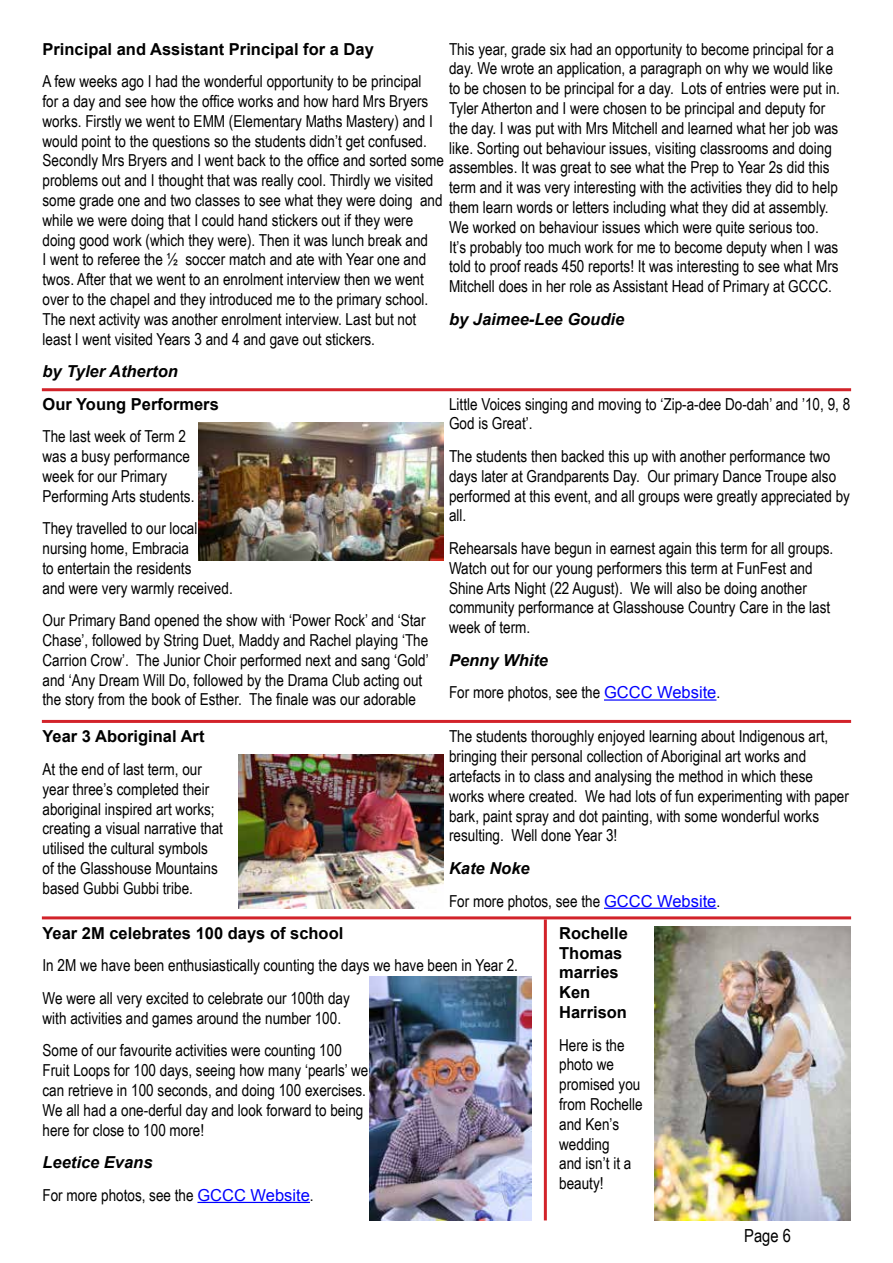
<style>
.page{position:relative;width:893px;height:1263px;background:#fff}
.page>*{position:absolute;margin:0;border:0;box-sizing:border-box;transform-origin:0 0}
.t1{font:18px "Arial Narrow";color:#000}
.t2{font:16.5px/19.8px "Arial Narrow";color:#000}
.t3{font:700 16.5px/19.8px "Arial";color:#000}
.t4{font:italic 700 16.5px "Arial";color:#000}
.s1{font-family:"Arial";color:#00f}
</style>
<div class="page">
<hr style="left:42px;top:388px;width:809px;height:3px;background:#d2232a">
<hr style="left:604px;top:699px;width:112px;height:2px;background:#00f">
<img style="left:198px;top:423px;width:246px;height:138px">
<hr style="left:42px;top:720px;width:809px;height:3px;background:#d2232a">
<hr style="left:604px;top:908px;width:112px;height:1px;background:#00f">
<img style="left:238px;top:755px;width:206px;height:154px">
<hr style="left:42px;top:916px;width:809px;height:3px;background:#d2232a">
<hr style="left:197px;top:1202px;width:113px;height:1px;background:#00f">
<img style="left:655px;top:927px;width:195px;height:293px">
<img style="left:369px;top:977px;width:162px;height:243px">
<hr style="left:544px;top:919px;width:3px;height:301px;background:#d2232a">
<p class="t3" style="left:43px;top:39px;width:333px">Principal and Assistant Principal for a Day</p>
<p class="t2" style="left:43px;top:71px;width:403px">A few weeks ago I had the wonderful opportunity to be principal<br>for a day and see how the office works and how hard Mrs Bryers works. Firstly we went to EMM (Elementary Maths Mastery) and I would point to the questions so the students didn’t get confused.<br>Secondly Mrs Bryers and I went back to the office and sorted some problems out and I thought that was really cool. Thirdly we visited some grade one and two classes to see what they were doing and while we were doing that I could hand stickers out if they were doing good work (which they were). Then it was lunch break and<br>I went to referee the ½ soccer match and ate with Year one and twos. After that we went to an enrolment interview then we went over to the chapel and they introduced me to the primary school.<br>The next activity was another enrolment interview. Last but not least I went visited Years 3 and 4 and gave out stickers.</p>
<p class="t4" style="left:43px;top:360px;width:137px">by Tyler Atherton</p>
<p class="t2" style="left:449px;top:38px;width:392px">This year, grade six had an opportunity to become principal for a day. We wrote an application, a paragraph on why we would like to be chosen to be principal for a day. Lots of entries were put in.<br>Tyler Atherton and I were chosen to be principal and deputy for the day. I was put with Mrs Mitchell and learned what her job was like. Sorting out behaviour issues, visiting classrooms and doing assembles. It was great to see what the Prep to Year 2s did this term and it was very interesting with the activities they did to help them learn words or letters including what they did at assembly.<br>We worked on behaviour issues which were quite serious too.<br>It’s probably too much work for me to become deputy when I was told to proof reads 450 reports! It was interesting to see what Mrs Mitchell does in her role as Assistant Head of Primary at GCCC.</p>
<p class="t4" style="left:449px;top:308px;width:177px">by Jaimee-Lee Goudie</p>
<p class="t3" style="left:43px;top:394px;width:178px">Our Young Performers</p>
<p class="t2" style="left:43px;top:426px;width:153px">The last week of Term 2 was a busy performance week for our Primary<br>Performing Arts students.</p>
<p class="t2" style="left:43px;top:518px;width:192px">They travelled to our local nursing home, Embracia<br>to entertain the residents<br>and were very warmly received.</p>
<p class="t2" style="left:43px;top:610px;width:388px">Our Primary Band opened the show with ‘Power Rock’ and ‘Star Chase’, followed by String Duet, Maddy and Rachel playing ‘The Carrion Crow’. The Junior Choir performed next and sang ‘Gold’ and ‘Any Dream Will Do, followed by the Drama Club acting out the story from the book of Esther. The finale was our adorable</p>
<p class="t3" style="left:43px;top:727px;width:163px">Year 3 Aboriginal Art</p>
<p class="t2" style="left:43px;top:759px;width:182px">At the end of last term, our year three’s completed their aboriginal inspired art works; creating a visual narrative that utilised the cultural symbols of the Glasshouse Mountains based Gubbi Gubbi tribe.</p>
<p class="t2" style="left:449px;top:393px;width:403px">Little Voices singing and moving to ‘Zip-a-dee Do-dah’ and ’10, 9, 8<br>God is Great’.</p>
<p class="t2" style="left:449px;top:446px;width:402px">The students then backed this up with another performance two days later at Grandparents Day. Our primary Dance Troupe also performed at this event, and all groups were greatly appreciated by all.</p>
<p class="t2" style="left:449px;top:538px;width:386px">Rehearsals have begun in earnest again this term for all groups.<br>Watch out for our young performers this term at FunFest and Shine Arts Night (22 August). We will also be doing another community performance at Glasshouse Country Care in the last week of term.</p>
<p class="t4" style="left:449px;top:649px;width:101px">Penny White</p>
<p class="t2" style="left:449px;top:682px;width:273px">For more photos, see the <span class="s1">GCCC Website</span>.</p>
<p class="t2" style="left:449px;top:726px;width:401px">The students thoroughly enjoyed learning about Indigenous art, bringing their personal collection of Aboriginal art works and artefacts in to class and analysing the method in which these works where created. We had lots of fun experimenting with paper bark, paint spray and dot painting, with some wonderful works resulting. Well done Year 3!</p>
<p class="t4" style="left:449px;top:857px;width:82px">Kate Noke</p>
<p class="t2" style="left:449px;top:890px;width:273px">For more photos, see the <span class="s1">GCCC Website</span>.</p>
<p class="t3" style="left:43px;top:924px;width:302px">Year 2M celebrates 100 days of school</p>
<p class="t2" style="left:43px;top:949px;width:477px;line-height:32.5px">In 2M we have been enthusiastically counting the days we have been in Year 2.<br>We were all very excited to celebrate our 100th day</p>
<p class="t2" style="left:43px;top:1001px;width:301px;line-height:32.5px">with activities and games around the number 100.<br>Some of our favourite activities were counting 100</p>
<p class="t2" style="left:43px;top:1060px;width:327px">Fruit Loops for 100 days, seeing how many ‘pearls’ we can retrieve in 100 seconds, and doing 100 exercises.<br>We all had a one-derful day and look forward to being here for close to 100 more!</p>
<p class="t4" style="left:43px;top:1151px;width:112px">Leetice Evans</p>
<p class="t2" style="left:43px;top:1184px;width:273px">For more photos, see the <span class="s1">GCCC Website</span>.</p>
<p class="t3" style="left:559px;top:924px;width:70px">Rochelle<br>Thomas marries<br>Ken<br>Harrison</p>
<p class="t2" style="left:559px;top:1034px;width:85px">Here is the photo we promised you from Rochelle and Ken’s wedding<br>and isn’t it a beauty!</p>
<p class="t1" style="left:744px;top:1222px;width:48px">Page 6</p>
</div>
